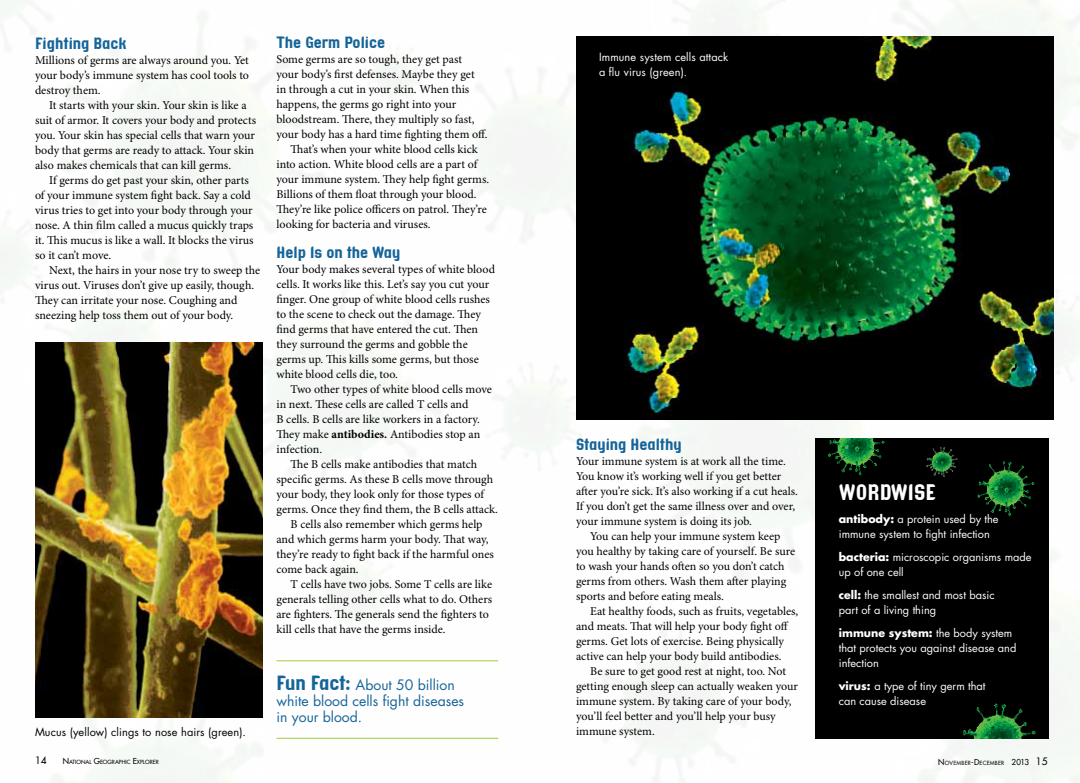
<style>
.page{position:relative;width:1080px;height:783px;background:#fff}
.page>*{position:absolute;margin:0;border:0;box-sizing:border-box;transform-origin:0 0}
.t1{font:22px "Tangient GD";color:#fff}
.t2{font:16px "Tangient GD";color:#156499}
.t3{font:14px/16px "Futura";color:#156499}
.t4{font:12px/15px "Minion Pro";letter-spacing:-.005em;color:#000}
.t5{font:11px/15px "Futura";color:#fff}
.t6{font:11px "Futura";letter-spacing:.01em;color:#000}
.t7{font:10px "Futura";color:#000}
.t8{font:5.6px "Futura";color:#000}
.t9{font:5.6px "Futura";letter-spacing:.045em;color:#000}
.s1{font-weight:700}
.s2{font-family:"Tangient GD";font-size:20px}
.s3{font-size:8px}
.s4{font-size:10px}
</style>
<div class="page">
<img style="left:0;top:0;width:1080px;height:783px">
<div style="left:815px;top:439px;width:234px;height:300px;background:#000"></div>
<img style="left:35px;top:343px;width:228px;height:374px">
<hr style="left:276px;top:660px;width:222px;height:1px;background:#9fcc3b">
<hr style="left:276px;top:738px;width:222px;height:1px;background:#9fcc3b">
<img style="left:576px;top:36px;width:478px;height:384px">
<img style="left:902px;top:431px;width:78px;height:40px">
<img style="left:932px;top:432px;width:122px;height:107px">
<img style="left:963px;top:703px;width:73px;height:36px">
<img style="left:782px;top:439px;width:146px;height:60px">
<h2 class="t2" style="left:35px;top:34px;width:93px">Fighting Back</h2>
<p class="t4" style="left:35px;top:53px;width:216px;text-align:justify">Millions of germs are always around you. Yet your body’s immune system has cool tools to destroy them.</p>
<p class="t4" style="left:35px;top:98px;width:223px;text-indent:14px">It starts with your skin. Your skin is like a suit of armor. It covers your body and protects you. Your skin has special cells that warn your body that germs are ready to attack. Your skin also makes chemicals that can kill germs.</p>
<p class="t4" style="left:35px;top:173px;width:220px;text-indent:14px">If germs do get past your skin, other parts of your immune system fight back. Say a cold virus tries to get into your body through your nose. A thin film called a mucus quickly traps it. This mucus is like a wall. It blocks the virus so it can’t move.</p>
<p class="t4" style="left:35px;top:263px;width:227px;text-indent:14px">Next, the hairs in your nose try to sweep the virus out. Viruses don’t give up easily, though.<br>They can irritate your nose. Coughing and sneezing help toss them out of your body.</p>
<p class="t6" style="left:35px;top:725px;width:213px">Mucus (yellow) clings to nose hairs (green).</p>
<h2 class="t2" style="left:276px;top:33px;width:110px">The Germ Police</h2>
<p class="t4" style="left:276px;top:52px;width:187px">Some germs are so tough, they get past</p>
<p class="t4" style="left:276px;top:67px;width:200px">your body’s first defenses. Maybe they get</p>
<p class="t4" style="left:276px;top:82px;width:194px">in through a cut in your skin. When this</p>
<p class="t4" style="left:276px;top:97px;width:181px">happens, the germs go right into your</p>
<p class="t4" style="left:276px;top:112px;width:199px">bloodstream. There, they multiply so fast,</p>
<p class="t4" style="left:276px;top:127px;width:213px">your body has a hard time fighting them off.</p>
<p class="t4" style="left:291px;top:142px;width:189px">That’s when your white blood cells kick</p>
<p class="t4" style="left:276px;top:157px;width:202px">into action. White blood cells are a part of</p>
<p class="t4" style="left:276px;top:172px;width:214px">your immune system. They help fight germs.</p>
<p class="t4" style="left:276px;top:187px;width:202px">Billions of them float through your blood.</p>
<p class="t4" style="left:276px;top:202px;width:212px">They’re like police officers on patrol. They’re</p>
<p class="t4" style="left:276px;top:217px;width:156px">looking for bacteria and viruses.</p>
<h2 class="t2" style="left:276px;top:243px;width:126px">Help Is on the Way</h2>
<p class="t4" style="left:276px;top:262px;width:220px">Your body makes several types of white blood cells. It works like this. Let’s say you cut your finger. One group of white blood cells rushes to the scene to check out the damage. They find germs that have entered the cut. Then they surround the germs and gobble the germs up. This kills some germs, but those white blood cells die, too.</p>
<p class="t4" style="left:276px;top:382px;width:217px;text-indent:14px">Two other types of white blood cells move in next. These cells are called T cells and<br>B cells. B cells are like workers in a factory.<br>They make <span class="s1">antibodies.</span> Antibodies stop an infection.</p>
<p class="t4" style="left:291px;top:457px;width:188px">The B cells make antibodies that match</p>
<p class="t4" style="left:276px;top:472px;width:218px">specific germs. As these B cells move through</p>
<p class="t4" style="left:276px;top:487px;width:209px">your body, they look only for those types of</p>
<p class="t4" style="left:276px;top:502px;width:223px">germs. Once they find them, the B cells attack.</p>
<p class="t4" style="left:291px;top:517px;width:193px">B cells also remember which germs help</p>
<p class="t4" style="left:276px;top:532px;width:213px">and which germs harm your body. That way,</p>
<p class="t4" style="left:276px;top:547px;width:219px">they’re ready to fight back if the harmful ones</p>
<p class="t4" style="left:276px;top:562px;width:84px">come back again.</p>
<p class="t4" style="left:291px;top:577px;width:203px">T cells have two jobs. Some T cells are like</p>
<p class="t4" style="left:276px;top:592px;width:217px">generals telling other cells what to do. Others</p>
<p class="t4" style="left:276px;top:607px;width:214px">are fighters. The generals send the fighters to</p>
<p class="t4" style="left:276px;top:622px;width:170px">kill cells that have the germs inside.</p>
<p class="t3" style="left:276px;top:677px;width:189px"><span class="s2">Fun Fact:</span> About 50 billion white blood cells fight diseases in your blood.</p>
<p class="t5" style="left:599px;top:49px;width:131px">Immune system cells attack a flu virus (green).</p>
<h2 class="t2" style="left:576px;top:435px;width:107px">Staying Healthy</h2>
<p class="t4" style="left:576px;top:455px;width:224px">Your immune system is at work all the time.<br>You know it’s working well if you get better after you’re sick. It’s also working if a cut heals.<br>If you don’t get the same illness over and over, your immune system is doing its job.</p>
<p class="t4" style="left:576px;top:530px;width:221px;text-indent:14px">You can help your immune system keep you healthy by taking care of yourself. Be sure to wash your hands often so you don’t catch germs from others. Wash them after playing sports and before eating meals.</p>
<p class="t4" style="left:576px;top:605px;width:224px;text-indent:14px">Eat healthy foods, such as fruits, vegetables, and meats. That will help your body fight off germs. Get lots of exercise. Being physically active can help your body build antibodies.</p>
<p class="t4" style="left:576px;top:665px;width:223px;text-indent:14px">Be sure to get good rest at night, too. Not getting enough sleep can actually weaken your immune system. By taking care of your body, you’ll feel better and you’ll help your busy immune system.</p>
<h1 class="t1" style="left:839px;top:479px;width:98px">WORDWISE</h1>
<p class="t5" style="left:839px;top:511px;width:161px"><span class="s1">antibody:</span> a protein used by the immune system to fight infection</p>
<p class="t5" style="left:839px;top:549px;width:194px"><span class="s1">bacteria:</span> microscopic organisms made up of one cell</p>
<p class="t5" style="left:839px;top:587px;width:157px"><span class="s1">cell:</span> the smallest and most basic part of a living thing</p>
<p class="t5" style="left:839px;top:625px;width:179px"><span class="s1">immune system:</span> the body system that protects you against disease and infection</p>
<p class="t5" style="left:839px;top:678px;width:148px"><span class="s1">virus:</span> a type of tiny germ that can cause disease</p>
<p class="t7" style="left:35px;top:754px;width:13px">14</p>
<p class="t8" style="left:63px;top:759px;width:98px"><span class="s3">N</span>ATIONAL <span class="s3">G</span>EOGRAPHIC <span class="s3">E</span>XPLORER</p>
<p class="t9" style="left:938px;top:760px;width:111px"><span class="s3">N</span>OVEMBER<span class="s3">-D</span>ECEMBER <span class="s3">2013</span> <span class="s4">15</span></p>
</div>
